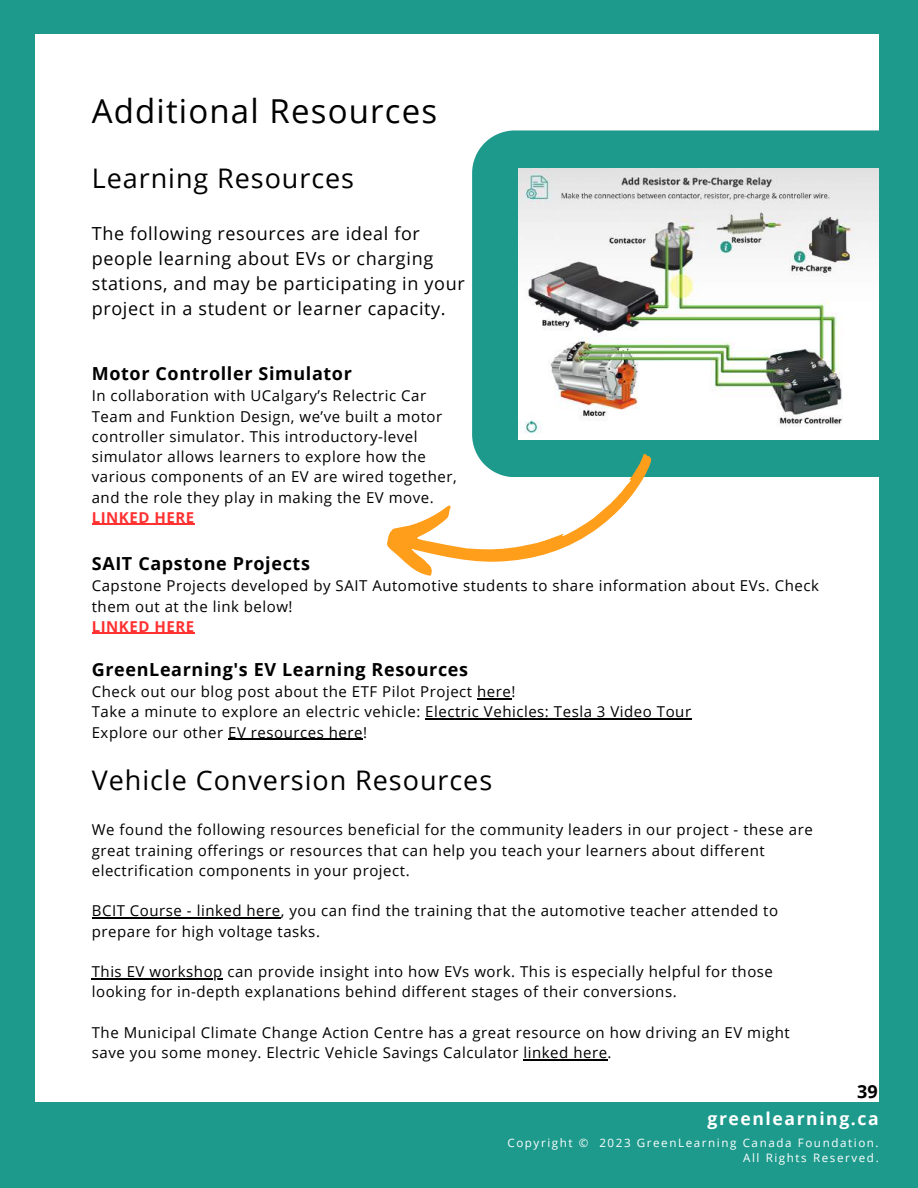
<style>
.page{position:relative;width:918px;height:1188px;background:#1e9a8d}
.page>*{position:absolute;margin:0;border:0;box-sizing:border-box;transform-origin:0 0}
.t1{font:33px "Open Sans";letter-spacing:.035em;color:#000}
.t2{font:27px "Open Sans";letter-spacing:.035em;color:#000}
.t3{font:18px/24.8px "Open Sans";letter-spacing:.035em;color:#000}
.t4{font:700 18px "Open Sans";letter-spacing:.035em;color:#000}
.t5{font:700 17.55px "Open Sans";letter-spacing:.09em;color:#fff}
.t6{font:15px/20.2px "Open Sans";letter-spacing:.035em;color:#000}
.t7{font:700 15px "Open Sans";letter-spacing:.035em;color:#ff3131}
.t8{font:11.55px/15.5px "Open Sans";letter-spacing:.14em;color:#fff;text-align:right}
</style>
<div class="page">
<div style="left:36px;top:34px;width:843px;height:1068px;background:#fff"></div>
<div style="left:472px;top:130px;width:407px;height:347px;background:#1e9a8d"></div>
<img style="left:518px;top:168px;width:360px;height:271px">
<hr style="left:92px;top:633px;width:103px;height:1px;background:#ff3131">
<hr style="left:477px;top:698px;width:34px;height:1px;background:#000">
<hr style="left:425px;top:718px;width:267px;height:2px;background:#000">
<hr style="left:228px;top:739px;width:135px;height:1px;background:#000">
<hr style="left:92px;top:918px;width:189px;height:1px;background:#000">
<hr style="left:92px;top:978px;width:131px;height:1px;background:#000">
<hr style="left:524px;top:1059px;width:84px;height:1px;background:#000">
<svg style="left:387px;top:452px;width:281px;height:124px"></svg>
<hr style="left:92px;top:524px;width:103px;height:1px;background:#ff3131">
<h1 class="t1" style="left:92px;top:88px;width:347px">Additional Resources</h1>
<h2 class="t2" style="left:92px;top:159px;width:264px">Learning Resources</h2>
<p class="t3" style="left:92px;top:221px;width:374px">The following resources are ideal for people learning about EVs or charging stations, and may be participating in your project in a student or learner capacity.</p>
<p class="t4" style="left:92px;top:361px;width:262px">Motor Controller Simulator</p>
<p class="t6" style="left:92px;top:385px;width:366px">In collaboration with UCalgary’s Relectric Car Team and Funktion Design, we’ve built a motor controller simulator. This introductory-level simulator allows learners to explore how the various components of an EV are wired together, and the role they play in making the EV move.</p>
<p class="t7" style="left:92px;top:507px;width:104px">LINKED HERE</p>
<p class="t4" style="left:92px;top:551px;width:220px">SAIT Capstone Projects</p>
<p class="t6" style="left:92px;top:575px;width:729px">Capstone Projects developed by SAIT Automotive students to share information about EVs. Check them out at the link below!</p>
<p class="t7" style="left:92px;top:616px;width:104px">LINKED HERE</p>
<p class="t4" style="left:92px;top:656px;width:378px">GreenLearning's EV Learning Resources</p>
<p class="t6" style="left:92px;top:681px;width:601px">Check out our blog post about the ETF Pilot Project here!<br>Take a minute to explore an electric vehicle: Electric Vehicles: Tesla 3 Video Tour<br>Explore our other EV resources here!</p>
<h2 class="t2" style="left:92px;top:762px;width:402px">Vehicle Conversion Resources</h2>
<p class="t6" style="left:92px;top:819px;width:723px">We found the following resources beneficial for the community leaders in our project - these are great training offerings or resources that can help you teach your learners about different electrification components in your project.</p>
<p class="t6" style="left:92px;top:900px;width:688px">BCIT Course - linked here, you can find the training that the automotive teacher attended to prepare for high voltage tasks.</p>
<p class="t6" style="left:92px;top:961px;width:683px">This EV workshop can provide insight into how EVs work. This is especially helpful for those looking for in-depth explanations behind different stages of their conversions.</p>
<p class="t6" style="left:92px;top:1022px;width:700px">The Municipal Climate Change Action Centre has a great resource on how driving an EV might save you some money. Electric Vehicle Savings Calculator linked here.</p>
<p class="t4" style="left:857px;top:1078px;width:22px">39</p>
<p class="t5" style="left:708px;top:1106px;width:173px">greenlearning.ca</p>
<p class="t8" style="left:507px;top:1135px;width:373px">Copyright © 2023 GreenLearning Canada Foundation.<br>All Rights Reserved.</p>
</div>
